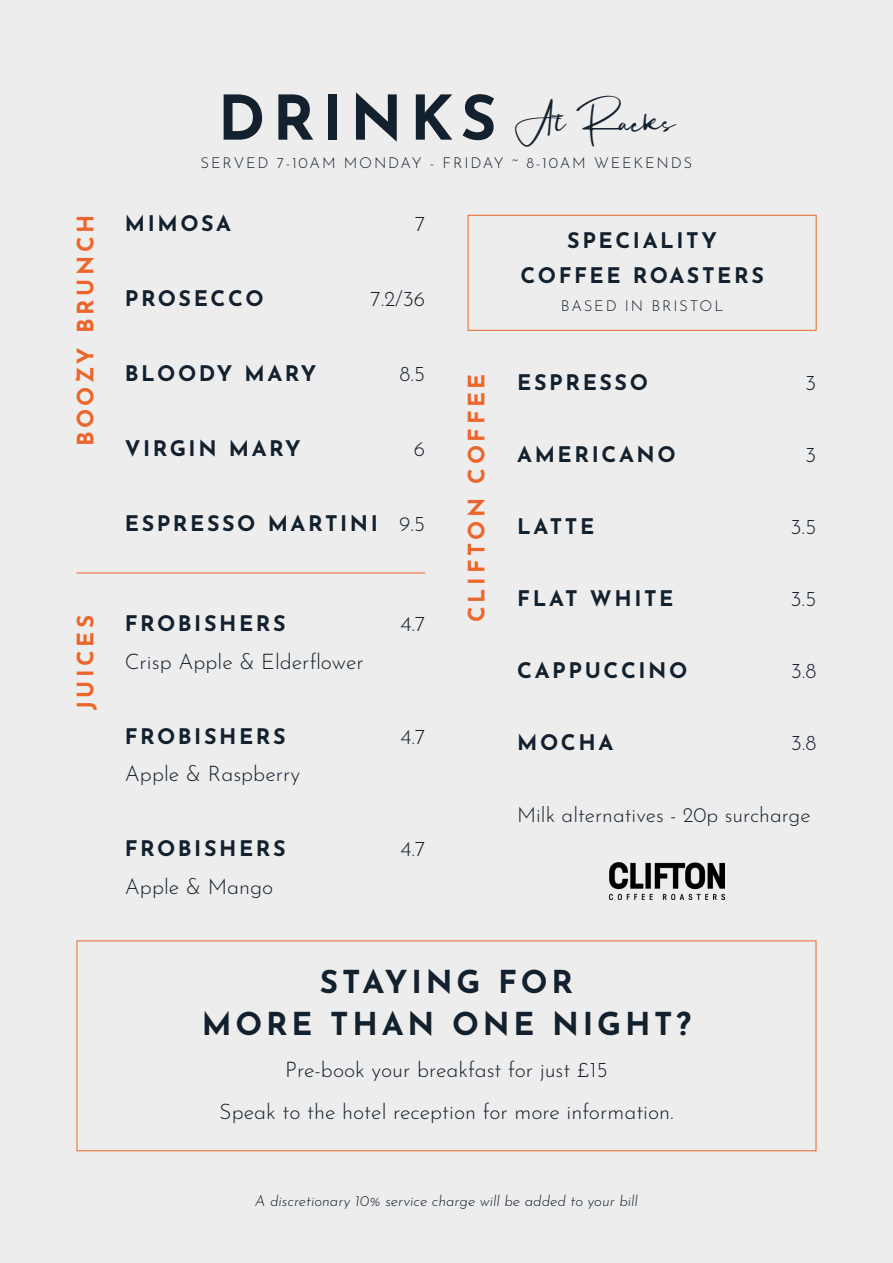
<style>
.page{position:relative;width:893px;height:1263px;background:#eeeded}
.page>*{position:absolute;margin:0;border:0;box-sizing:border-box;transform-origin:0 0}
.t1{font:48px "Mortdecai Demo";color:#13212e}
.t2{font:700 31.5px/42px "Josefin Sans";letter-spacing:.12em;color:#13212e;text-align:center}
.t3{font:700 22.5px "Josefin Sans";letter-spacing:.16em;color:#ec652a}
.t4{font:300 21.45px/42px "Josefin Sans";color:#13212e;text-align:center}
.t5{font:700 21.45px/34.5px "Josefin Sans";letter-spacing:.12em;color:#13212e;text-align:center}
.t6{font:300 21px "Josefin Sans";color:#13212e}
.t7{font:300 15px "Josefin Sans";letter-spacing:.12em;color:#13212e}
.t8{font:italic 300 15px "Josefin Sans";color:#13212e}
.s1{font-family:"Josefin Sans";font-weight:700;font-size:61.5px}
.s2{font-weight:300}
</style>
<div class="page">
<hr style="left:77px;top:573px;width:348px;height:1px;background:#ec652a">
<div style="left:468px;top:215px;width:348px;height:116px;border:1px solid #ec652a"></div>
<img style="left:609px;top:862px;width:116px;height:38px">
<div style="left:77px;top:940px;width:739px;height:211px;border:1px solid #ec652a"></div>
<h1 class="t1" style="left:218px;top:93px;width:459px"><span class="s1">DRINKS</span> At Racks</h1>
<p class="t7" style="left:201px;top:151px;width:493px">SERVED 7-10AM MONDAY - FRIDAY ~ 8-10AM WEEKENDS</p>
<p class="t3" style="left:65px;top:446px;width:233px;rotate:-90deg">BOOZY BRUNCH</p>
<p class="t5" style="left:125px;top:203px;width:108px">MIMOSA</p>
<p class="t4" style="left:415px;top:200px;width:12px">7</p>
<p class="t5" style="left:125px;top:278px;width:141px">PROSECCO</p>
<p class="t4" style="left:371px;top:275px;width:56px">7.2/36</p>
<p class="t5" style="left:125px;top:353px;width:193px">BLOODY MARY</p>
<p class="t4" style="left:399px;top:350px;width:27px">8.5</p>
<p class="t5" style="left:125px;top:428px;width:177px">VIRGIN MARY</p>
<p class="t4" style="left:414px;top:425px;width:13px">6</p>
<p class="t5" style="left:125px;top:503px;width:302px">ESPRESSO MARTINI <span class="s2">9.5</span></p>
<p class="t3" style="left:65px;top:710px;width:97px;rotate:-90deg">JUICES</p>
<p class="t5" style="left:125px;top:603px;width:162px">FROBISHERS</p>
<p class="t4" style="left:400px;top:600px;width:26px">4.7</p>
<p class="t4" style="left:125px;top:638px;width:240px">Crisp Apple &amp; Elderflower</p>
<p class="t5" style="left:125px;top:716px;width:162px">FROBISHERS</p>
<p class="t4" style="left:400px;top:713px;width:26px">4.7</p>
<p class="t4" style="left:125px;top:750px;width:177px">Apple &amp; Raspberry</p>
<p class="t5" style="left:125px;top:828px;width:162px">FROBISHERS</p>
<p class="t4" style="left:400px;top:825px;width:26px">4.7</p>
<p class="t4" style="left:125px;top:863px;width:150px">Apple &amp; Mango</p>
<p class="t3" style="left:457px;top:622px;width:250px;rotate:-90deg">CLIFTON COFFEE</p>
<p class="t5" style="left:520px;top:220px;width:245px">SPECIALITY<br>COFFEE ROASTERS</p>
<p class="t7" style="left:561px;top:294px;width:164px">BASED IN BRISTOL</p>
<p class="t5" style="left:517px;top:362px;width:132px">ESPRESSO</p>
<p class="t4" style="left:805px;top:359px;width:13px">3</p>
<p class="t5" style="left:517px;top:434px;width:160px">AMERICANO</p>
<p class="t4" style="left:805px;top:431px;width:13px">3</p>
<p class="t5" style="left:517px;top:506px;width:79px">LATTE</p>
<p class="t4" style="left:790px;top:503px;width:27px">3.5</p>
<p class="t5" style="left:517px;top:578px;width:158px">FLAT WHITE</p>
<p class="t4" style="left:790px;top:575px;width:27px">3.5</p>
<p class="t5" style="left:517px;top:650px;width:172px">CAPPUCCINO</p>
<p class="t4" style="left:791px;top:648px;width:27px">3.8</p>
<p class="t5" style="left:517px;top:722px;width:98px">MOCHA</p>
<p class="t4" style="left:791px;top:720px;width:27px">3.8</p>
<p class="t6" style="left:517px;top:798px;width:295px">Milk alternatives - 20p surcharge</p>
<h2 class="t2" style="left:202px;top:956px;width:491px">STAYING FOR<br>MORE THAN ONE NIGHT?</h2>
<p class="t4" style="left:219px;top:1046px;width:456px">Pre-book your breakfast for just £15<br>Speak to the hotel reception for more information.</p>
<p class="t8" style="left:255px;top:1188px;width:385px">A discretionary 10% service charge will be added to your bill</p>
</div>
